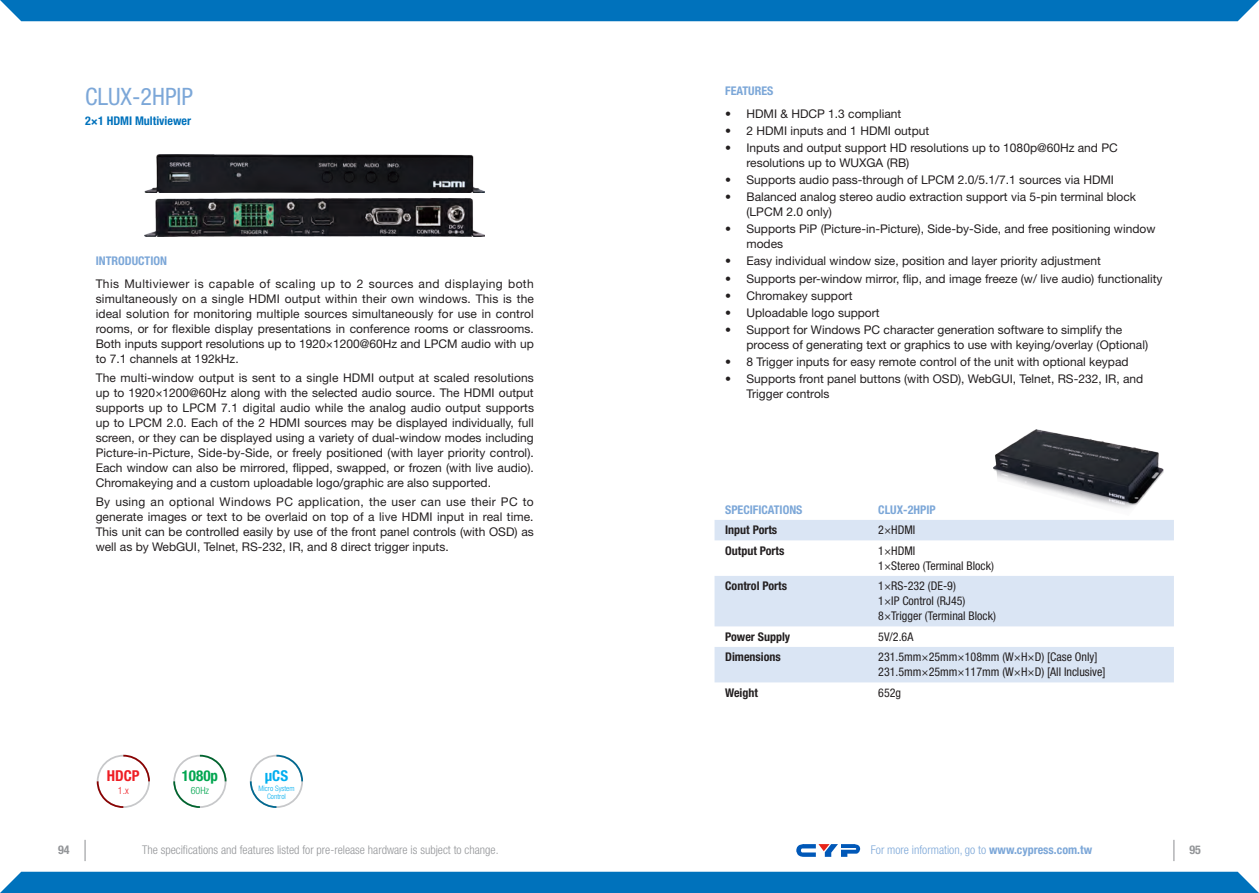
<style>
.page{position:relative;width:1259px;height:893px;background:#fff}
.page>*{position:absolute;margin:0;border:0;box-sizing:border-box;transform-origin:0 0}
.Heading_1_-_Product{font:condensed 24px "Helvetica Neue LT Std";color:#7ca7d8}
.t1{font:700 condensed 15px "Helvetica Neue LT Std";color:#00a54f}
.t2{font:700 condensed 15px "Helvetica Neue LT Std";color:#ee1d23}
.t3{font:700 condensed 15px "Helvetica Neue LT Std";color:#00aeef}
.Paragraph_-_Normal{font:12px/15px "Helvetica Neue LT Std";color:#231f20}
.Table_-_2nd_Column{font:condensed 12px "Helvetica Neue LT Std";color:#231f20}
.t4{font:300 condensed 12px "Helvetica Neue LT Std";color:#939598}
.Table_-_1st_Column{font:700 condensed 12px "Helvetica Neue LT Std";color:#231f20}
.t5{font:300 condensed 12px "Helvetica Neue LT Std";color:#7ca7d8}
.Table_-_Header_Row{font:700 condensed 12px "Helvetica Neue LT Std";color:#7ca7d8}
.Paragraph_-_Title{font:700 condensed 12px "Helvetica Neue LT Std";color:#7ca7d8}
.Heading_2_-_Product{font:700 condensed 12px "Helvetica Neue LT Std";color:#0072bc}
.t6{font:700 condensed 12px "Helvetica Neue LT Std";color:#939598}
.t7{font:300 condensed 10.05px "Helvetica Neue LT Std";color:#00a54f}
.t8{font:300 condensed 10.05px "Helvetica Neue LT Std";color:#ee1d23}
.t9{font:300 condensed 7.5px/7.5px "Helvetica Neue LT Std";color:#00aeef;text-align:center}
.s1{font-weight:700}
</style>
<div class="page">
<svg style="left:796px;top:844px;width:64px;height:13px"></svg>
<div style="left:0;top:872px;width:1259px;height:21px;background:#0072bc"></div>
<div style="left:0;top:0;width:1259px;height:21px;background:#0072bc"></div>
<img style="left:145px;top:155px;width:340px;height:38px">
<img style="left:145px;top:199px;width:340px;height:38px">
<svg style="left:714px;top:520px;width:460px;height:162px;fill:#dae5f4"></svg>
<img style="left:993px;top:430px;width:170px;height:79px">
<svg style="left:97px;top:755px;width:53px;height:53px"></svg>
<svg style="left:173px;top:755px;width:53px;height:53px"></svg>
<svg style="left:250px;top:755px;width:53px;height:53px"></svg>
<svg style="left:1173px;top:840px;width:1px;height:21px"></svg>
<svg style="left:85px;top:840px;width:1px;height:21px"></svg>
<p class="Heading_1_-_Product" style="left:85px;top:83px;width:109px">CLUX-2HPIP</p>
<p class="Heading_2_-_Product" style="left:85px;top:113px;width:107px">2×1 HDMI Multiviewer</p>
<p class="Paragraph_-_Title" style="left:96px;top:254px;width:73px">INTRODUCTION</p>
<p class="Paragraph_-_Normal" style="left:96px;top:276px;width:440px;text-align:justify">This Multiviewer is capable of scaling up to 2 sources and displaying both simultaneously on a single HDMI output within their own windows. This is the ideal solution for monitoring multiple sources simultaneously for use in control rooms, or for flexible display presentations in conference rooms or classrooms.<br>Both inputs support resolutions up to 1920×1200@60Hz and LPCM audio with up to 7.1 channels at 192kHz.</p>
<p class="Paragraph_-_Normal" style="left:96px;top:370px;width:440px;text-align:justify">The multi-window output is sent to a single HDMI output at scaled resolutions up to 1920×1200@60Hz along with the selected audio source. The HDMI output supports up to LPCM 7.1 digital audio while the analog audio output supports up to LPCM 2.0. Each of the 2 HDMI sources may be displayed individually, full screen, or they can be displayed using a variety of dual-window modes including Picture-in-Picture, Side-by-Side, or freely positioned (with layer priority control).<br>Each window can also be mirrored, flipped, swapped, or frozen (with live audio).<br>Chromakeying and a custom uploadable logo/graphic are also supported.</p>
<p class="Paragraph_-_Normal" style="left:96px;top:494px;width:439px;text-align:justify">By using an optional Windows PC application, the user can use their PC to generate images or text to be overlaid on top of a live HDMI input in real time.<br>This unit can be controlled easily by use of the front panel controls (with OSD) as well as by WebGUI, Telnet, RS-232, IR, and 8 direct trigger inputs.</p>
<p class="t2" style="left:107px;top:767px;width:34px">HDCP</p>
<p class="t8" style="left:118px;top:785px;width:12px">1.x</p>
<p class="t1" style="left:182px;top:767px;width:38px">1080p</p>
<p class="t7" style="left:191px;top:785px;width:20px">60Hz</p>
<p class="t3" style="left:265px;top:767px;width:25px">µCS</p>
<p class="t9" style="left:258px;top:785px;width:38px">Micro System<br>Control</p>
<p class="Paragraph_-_Title" style="left:725px;top:83px;width:50px">FEATURES</p>
<p class="Paragraph_-_Normal" style="left:725px;top:106px;width:177px">• HDMI &amp; HDCP 1.3 compliant</p>
<p class="Paragraph_-_Normal" style="left:725px;top:123px;width:206px">• 2 HDMI inputs and 1 HDMI output</p>
<p class="Paragraph_-_Normal" style="left:746px;top:140px;width:373px;text-indent:-21px">• Inputs and output support HD resolutions up to 1080p@60Hz and PC resolutions up to WUXGA (RB)</p>
<p class="Paragraph_-_Normal" style="left:725px;top:172px;width:390px">• Supports audio pass-through of LPCM 2.0/5.1/7.1 sources via HDMI</p>
<p class="Paragraph_-_Normal" style="left:746px;top:189px;width:391px;text-indent:-21px">• Balanced analog stereo audio extraction support via 5-pin terminal block (LPCM 2.0 only)</p>
<p class="Paragraph_-_Normal" style="left:746px;top:221px;width:410px;text-indent:-21px">• Supports PiP (Picture-in-Picture), Side-by-Side, and free positioning window modes</p>
<p class="Paragraph_-_Normal" style="left:725px;top:253px;width:377px">• Easy individual window size, position and layer priority adjustment</p>
<p class="Paragraph_-_Normal" style="left:725px;top:271px;width:439px">• Supports per-window mirror, flip, and image freeze (w/ live audio) functionality</p>
<p class="Paragraph_-_Normal" style="left:725px;top:288px;width:129px">• Chromakey support</p>
<p class="Paragraph_-_Normal" style="left:725px;top:305px;width:156px">• Uploadable logo support</p>
<p class="Paragraph_-_Normal" style="left:746px;top:322px;width:403px;text-indent:-21px">• Support for Windows PC character generation software to simplify the process of generating text or graphics to use with keying/overlay (Optional)</p>
<p class="Paragraph_-_Normal" style="left:725px;top:354px;width:405px">• 8 Trigger inputs for easy remote control of the unit with optional keypad</p>
<p class="Paragraph_-_Normal" style="left:746px;top:371px;width:398px;text-indent:-21px">• Supports front panel buttons (with OSD), WebGUI, Telnet, RS-232, IR, and<br>Trigger controls</p>
<p class="Table_-_Header_Row" style="left:725px;top:502px;width:79px">SPECIFICATIONS</p>
<p class="Table_-_Header_Row" style="left:878px;top:502px;width:59px">CLUX-2HPIP</p>
<p class="Table_-_1st_Column" style="left:725px;top:523px;width:54px">Input Ports</p>
<p class="Table_-_2nd_Column" style="left:878px;top:523px;width:38px">2×HDMI</p>
<p class="Table_-_1st_Column" style="left:725px;top:543px;width:61px">Output Ports</p>
<p class="Table_-_2nd_Column" style="left:878px;top:543px;width:38px">1×HDMI</p>
<p class="Table_-_2nd_Column" style="left:878px;top:558px;width:117px">1×Stereo (Terminal Block)</p>
<p class="Table_-_1st_Column" style="left:725px;top:579px;width:63px">Control Ports</p>
<p class="Table_-_2nd_Column" style="left:878px;top:579px;width:79px">1×RS-232 (DE-9)</p>
<p class="Table_-_2nd_Column" style="left:878px;top:594px;width:89px">1×IP Control (RJ45)</p>
<p class="Table_-_2nd_Column" style="left:878px;top:609px;width:119px">8×Trigger (Terminal Block)</p>
<p class="Table_-_1st_Column" style="left:725px;top:629px;width:67px">Power Supply</p>
<p class="Table_-_2nd_Column" style="left:878px;top:629px;width:37px">5V/2.6A</p>
<p class="Table_-_1st_Column" style="left:725px;top:650px;width:57px">Dimensions</p>
<p class="Table_-_2nd_Column" style="left:878px;top:650px;width:221px">231.5mm×25mm×108mm (W×H×D) [Case Only]</p>
<p class="Table_-_2nd_Column" style="left:878px;top:665px;width:229px">231.5mm×25mm×117mm (W×H×D) [All Inclusive]</p>
<p class="Table_-_1st_Column" style="left:725px;top:685px;width:34px">Weight</p>
<p class="Table_-_2nd_Column" style="left:878px;top:685px;width:24px">652g</p>
<p class="t4" style="left:142px;top:843px;width:358px">The specifications and features listed for pre-release hardware is subject to change.</p>
<p class="t5" style="left:870px;top:843px;width:223px">For more information, go to <span class="s1">www.cypress.com.tw</span></p>
<p class="t6" style="left:58px;top:843px;width:13px">94</p>
<p class="t6" style="left:1189px;top:843px;width:13px">95</p>
</div>
